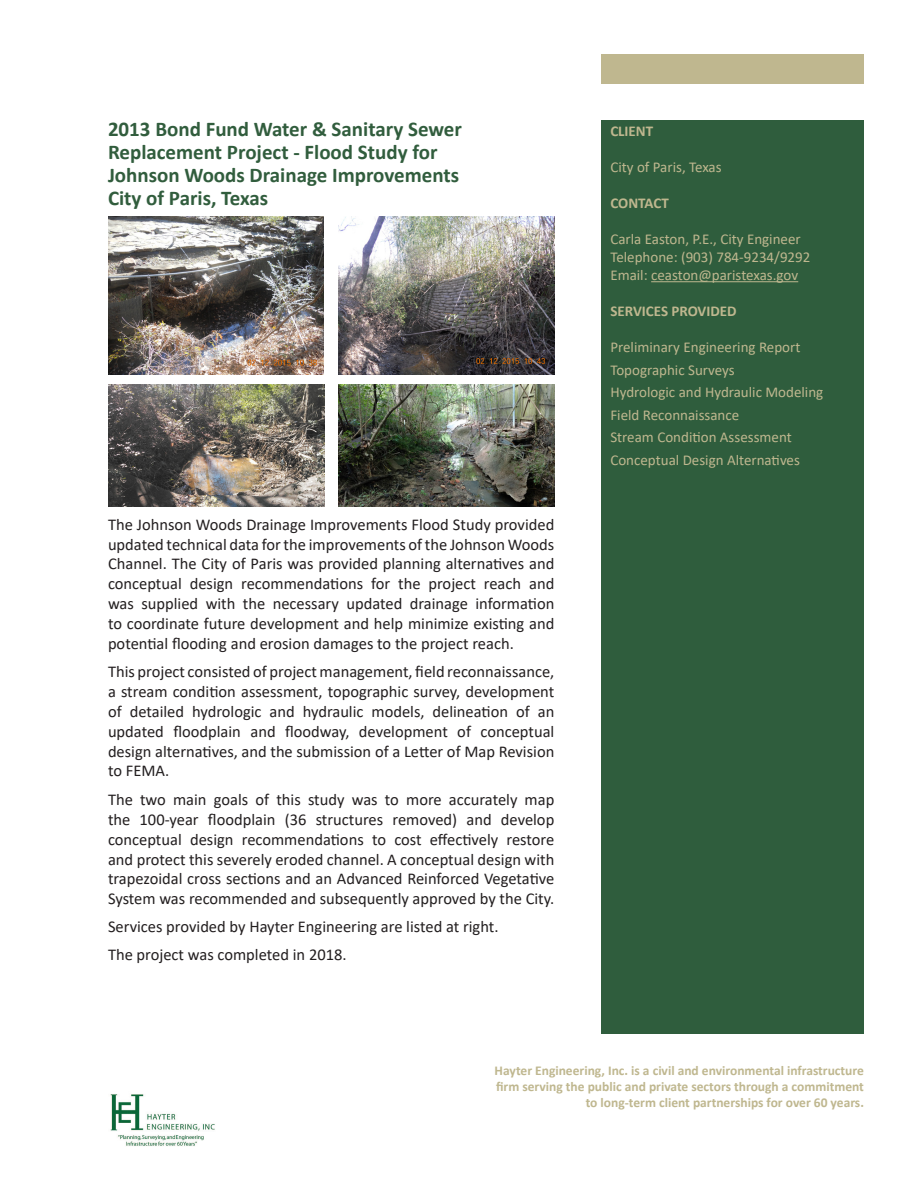
<style>
.page{position:relative;width:918px;height:1188px;background:#fff}
.page>*{position:absolute;margin:0;border:0;box-sizing:border-box;transform-origin:0 0}
.Header_for_Marketing{font:700 21px/23.1px "Calibri";color:#315d3d}
.Body_Text_for_Descri{font:16.5px/19.8px "Calibri";color:#231f20;text-align:justify}
.List_Paragraph{font:16.5px "Calibri";color:#231f20}
.List_under_sub_headi{font:15px "Calibri";color:#bfb78f}
.Header_for_Green_blo{font:700 15px "Calibri";color:#bfb78f}
.t1{font:700 13.5px/16.2px "Calibri";color:#bfb78f;text-align:right}
</style>
<div class="page">
<div style="left:602px;top:120px;width:262px;height:913px;background:#2f5d3d"></div>
<div style="left:602px;top:54px;width:262px;height:29px;background:#bfb78f"></div>
<img style="left:110px;top:1094px;width:105px;height:52px">
<hr style="left:651px;top:281px;width:147px;height:1px;background:#bfb78f">
<img style="left:108px;top:216px;width:216px;height:158px">
<img style="left:339px;top:216px;width:215px;height:158px">
<img style="left:108px;top:385px;width:217px;height:122px">
<img style="left:339px;top:385px;width:215px;height:122px">
<p class="Header_for_Marketing" style="left:108px;top:117px;width:355px">2013 Bond Fund Water &amp; Sanitary Sewer<br>Replacement Project - Flood Study for</p>
<p class="Header_for_Marketing" style="left:108px;top:163px;width:353px">Johnson Woods Drainage Improvements</p>
<p class="Header_for_Marketing" style="left:108px;top:186px;width:162px">City of Paris, Texas</p>
<p class="Body_Text_for_Descri" style="left:108px;top:514px;width:448px">The Johnson Woods Drainage Improvements Flood Study provided updated technical data for the improvements of the Johnson Woods Channel. The City of Paris was provided planning alternatives and conceptual design recommendations for the project reach and was supplied with the necessary updated drainage information to coordinate future development and help minimize existing and potential flooding and erosion damages to the project reach.</p>
<p class="Body_Text_for_Descri" style="left:108px;top:662px;width:448px">This project consisted of project management, field reconnaissance, a stream condition assessment, topographic survey, development of detailed hydrologic and hydraulic models, delineation of an updated floodplain and floodway, development of conceptual design alternatives, and the submission of a Letter of Map Revision to FEMA.</p>
<p class="Body_Text_for_Descri" style="left:108px;top:789px;width:448px">The two main goals of this study was to more accurately map the 100-year floodplain (36 structures removed) and develop conceptual design recommendations to cost effectively restore and protect this severely eroded channel. A conceptual design with trapezoidal cross sections and an Advanced Reinforced Vegetative System was recommended and subsequently approved by the City.</p>
<p class="List_Paragraph" style="left:108px;top:915px;width:392px">Services provided by Hayter Engineering are listed at right.</p>
<p class="List_Paragraph" style="left:108px;top:943px;width:240px">The project was completed in 2018.</p>
<p class="Header_for_Green_blo" style="left:610px;top:120px;width:44px">CLIENT</p>
<p class="List_under_sub_headi" style="left:610px;top:157px;width:113px">City of Paris, Texas</p>
<p class="Header_for_Green_blo" style="left:610px;top:192px;width:60px">CONTACT</p>
<p class="List_under_sub_headi" style="left:610px;top:229px;width:192px">Carla Easton, P.E., City Engineer</p>
<p class="List_under_sub_headi" style="left:610px;top:247px;width:202px">Telephone: (903) 784-9234/9292</p>
<p class="List_under_sub_headi" style="left:610px;top:265px;width:189px">Email: ceaston@paristexas.gov</p>
<p class="Header_for_Green_blo" style="left:610px;top:300px;width:128px">SERVICES PROVIDED</p>
<p class="List_under_sub_headi" style="left:610px;top:337px;width:192px">Preliminary Engineering Report</p>
<p class="List_under_sub_headi" style="left:610px;top:359px;width:126px">Topographic Surveys</p>
<p class="List_under_sub_headi" style="left:610px;top:382px;width:214px">Hydrologic and Hydraulic Modeling</p>
<p class="List_under_sub_headi" style="left:610px;top:404px;width:130px">Field Reconnaissance</p>
<p class="List_under_sub_headi" style="left:610px;top:427px;width:183px">Stream Condition Assessment</p>
<p class="List_under_sub_headi" style="left:610px;top:449px;width:191px">Conceptual Design Alternatives</p>
<p class="t1" style="left:495px;top:1062px;width:371px">Hayter Engineering, Inc. is a civil and environmental infrastructure firm serving the public and private sectors through a commitment to long-term client partnerships for over 60 years.</p>
</div>
